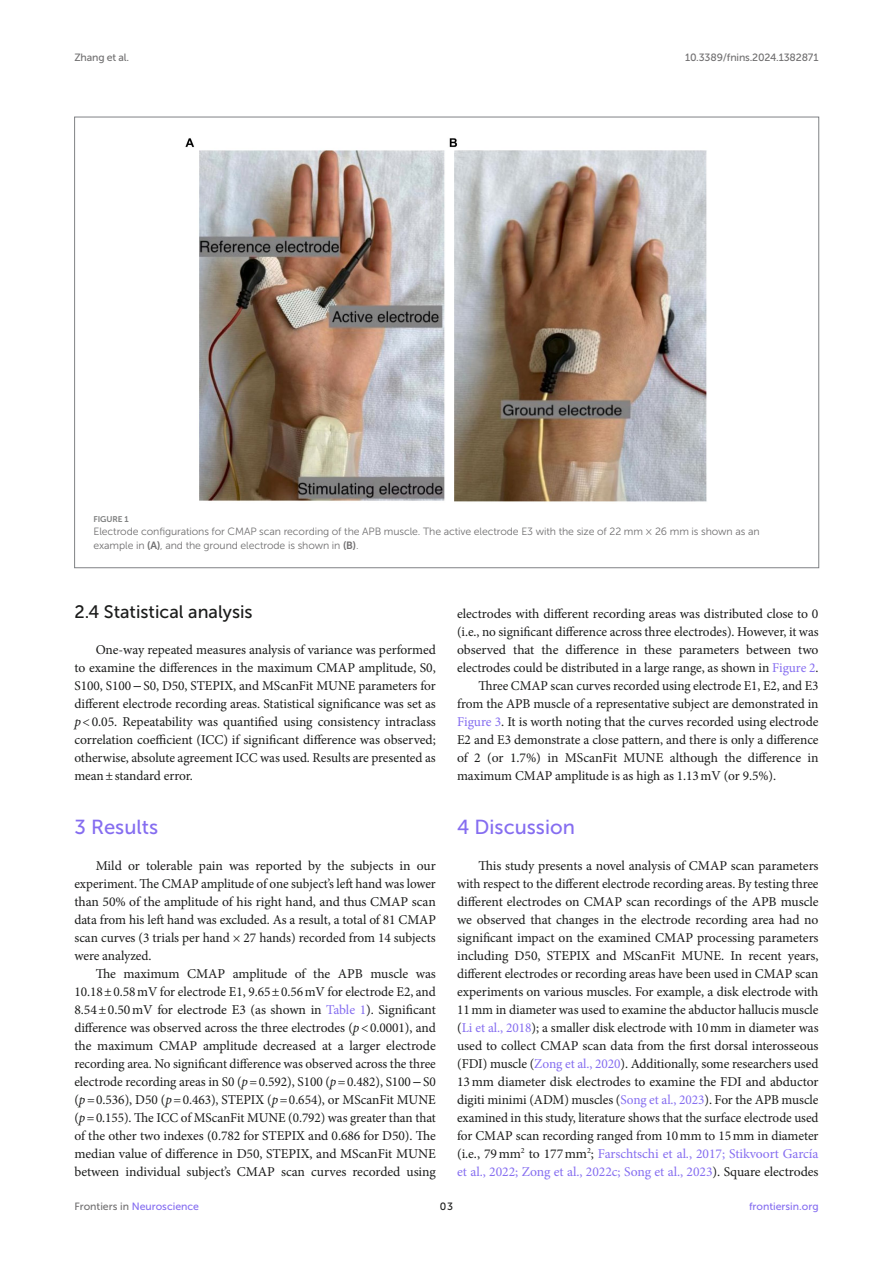
<style>
.page{position:relative;width:893px;height:1263px;background:#fff}
.page>*{position:absolute;margin:0;border:0;box-sizing:border-box;transform-origin:0 0}
.HEAD_1{font:20.25px "Museo Sans 500";color:#856df0}
.HEAD_2{font:18px "Museo Sans 500";color:#1b1c1b}
.TEXT_FLUSH{font:13.5px/18px "Minion Pro";letter-spacing:-.005em;color:#1b1c1b;text-align:justify}
.TEXT{font:13.5px/18px "Minion Pro";letter-spacing:-.005em;color:#1b1c1b;text-align:justify}
.FIG_LEG{font:10.5px/13.5px "Museo Sans 300";letter-spacing:-.01em;color:#706f70}
.t1{font:10.5px "Museo Sans 500";color:#856df0}
.t2{font:10.5px "Museo Sans 500";letter-spacing:-.015em;color:#706f70}
.t3{font:10.5px "Museo Sans 500";color:#1b1c1b}
.FIG_HD{font:8.25px "Museo Sans 700";letter-spacing:-.01em;color:#7e7f7f}
.s1{font-family:"Museo Sans 700"}
.s2{font-family:"STIX General"}
.s3{font-style:italic}
.s4{color:#856df0}
.s5{color:#706f70}
</style>
<div class="page">
<img style="left:185px;top:138px;width:522px;height:364px">
<p class="t2" style="left:74px;top:51px;width:56px">Zhang et al.</p>
<p class="t2" style="left:685px;top:51px;width:135px">10.3389/fnins.2024.1382871</p>
<p class="FIG_HD" style="left:94px;top:514px;width:37px">FIGURE 1</p>
<p class="FIG_LEG" style="left:94px;top:525px;width:668px">Electrode configurations for CMAP scan recording of the APB muscle. The active electrode E3 with the size of 22 mm × 26 mm is shown as an example in <span class="s1">(A)</span>, and the ground electrode is shown in <span class="s1">(B)</span>.</p>
<p class="HEAD_2" style="left:74px;top:602px;width:180px">2.4 Statistical analysis</p>
<p class="TEXT_FLUSH" style="left:74px;top:641px;width:363px;text-indent:21px">One-way repeated measures analysis of variance was performed to examine the differences in the maximum CMAP amplitude, S0, S100, S100<span class="s2">−</span>S0, D50, STEPIX, and MScanFit MUNE parameters for different electrode recording areas. Statistical significance was set as <span class="s3">p</span>&lt;0.05. Repeatability was quantified using consistency intraclass correlation coefficient (ICC) if significant difference was observed; otherwise, absolute agreement ICC was used. Results are presented as mean±standard error.</p>
<p class="HEAD_1" style="left:74px;top:816px;width:85px">3 Results</p>
<p class="TEXT_FLUSH" style="left:74px;top:857px;width:363px;text-indent:21px">Mild or tolerable pain was reported by the subjects in our experiment. The CMAP amplitude of one subject’s left hand was lower than 50% of the amplitude of his right hand, and thus CMAP scan data from his left hand was excluded. As a result, a total of 81 CMAP scan curves (3 trials per hand × 27 hands) recorded from 14 subjects were analyzed.</p>
<p class="TEXT" style="left:74px;top:965px;width:363px;text-indent:21px">The maximum CMAP amplitude of the APB muscle was 10.18±0.58mV for electrode E1, 9.65±0.56mV for electrode E2, and 8.54±0.50mV for electrode E3 (as shown in <span class="s4">Table 1</span>). Significant difference was observed across the three electrodes (<span class="s3">p</span>&lt;0.0001), and the maximum CMAP amplitude decreased at a larger electrode recording area. No significant difference was observed across the three electrode recording areas in S0 (<span class="s3">p</span>=0.592), S100 (<span class="s3">p</span>=0.482), S100<span class="s2">−</span>S0 (<span class="s3">p</span>=0.536), D50 (<span class="s3">p</span>=0.463), STEPIX (<span class="s3">p</span>=0.654), or MScanFit MUNE (<span class="s3">p</span>=0.155). The ICC of MScanFit MUNE (0.792) was greater than that of the other two indexes (0.782 for STEPIX and 0.686 for D50). The median value of difference in D50, STEPIX, and MScanFit MUNE between individual subject’s CMAP scan curves recorded using</p>
<p class="TEXT" style="left:457px;top:605px;width:363px">electrodes with different recording areas was distributed close to 0 (i.e., no significant difference across three electrodes). However, it was observed that the difference in these parameters between two electrodes could be distributed in a large range, as shown in <span class="s4">Figure 2</span>.</p>
<p class="TEXT" style="left:457px;top:677px;width:363px;text-indent:21px">Three CMAP scan curves recorded using electrode E1, E2, and E3 from the APB muscle of a representative subject are demonstrated in <span class="s4">Figure 3</span>. It is worth noting that the curves recorded using electrode E2 and E3 demonstrate a close pattern, and there is only a difference of 2 (or 1.7%) in MScanFit MUNE although the difference in maximum CMAP amplitude is as high as 1.13mV (or 9.5%).</p>
<p class="HEAD_1" style="left:457px;top:816px;width:119px">4 Discussion</p>
<p class="TEXT_FLUSH" style="left:457px;top:857px;width:363px;text-indent:21px">This study presents a novel analysis of CMAP scan parameters with respect to the different electrode recording areas. By testing three different electrodes on CMAP scan recordings of the APB muscle we observed that changes in the electrode recording area had no significant impact on the examined CMAP processing parameters including D50, STEPIX and MScanFit MUNE. In recent years, different electrodes or recording areas have been used in CMAP scan experiments on various muscles. For example, a disk electrode with 11mm in diameter was used to examine the abductor hallucis muscle (<span class="s4">Li et al., 2018</span>); a smaller disk electrode with 10mm in diameter was used to collect CMAP scan data from the first dorsal interosseous (FDI) muscle (<span class="s4">Zong et al., 2020</span>). Additionally, some researchers used 13mm diameter disk electrodes to examine the FDI and abductor digiti minimi (ADM) muscles (<span class="s4">Song et al., 2023</span>). For the APB muscle examined in this study, literature shows that the surface electrode used for CMAP scan recording ranged from 10mm to 15mm in diameter (i.e., 79mm<sup>2</sup> to 177mm<sup>2</sup>; <span class="s4">Farschtschi et al., 2017; Stikvoort García et al., 2022; Zong et al., 2022c; Song et al., 2023</span>). Square electrodes</p>
<p class="t1" style="left:74px;top:1200px;width:126px"><span class="s5">Frontiers in</span> Neuroscience</p>
<p class="t3" style="left:440px;top:1200px;width:15px">03</p>
<p class="t1" style="left:749px;top:1200px;width:71px">frontiersin.org</p>
</div>
